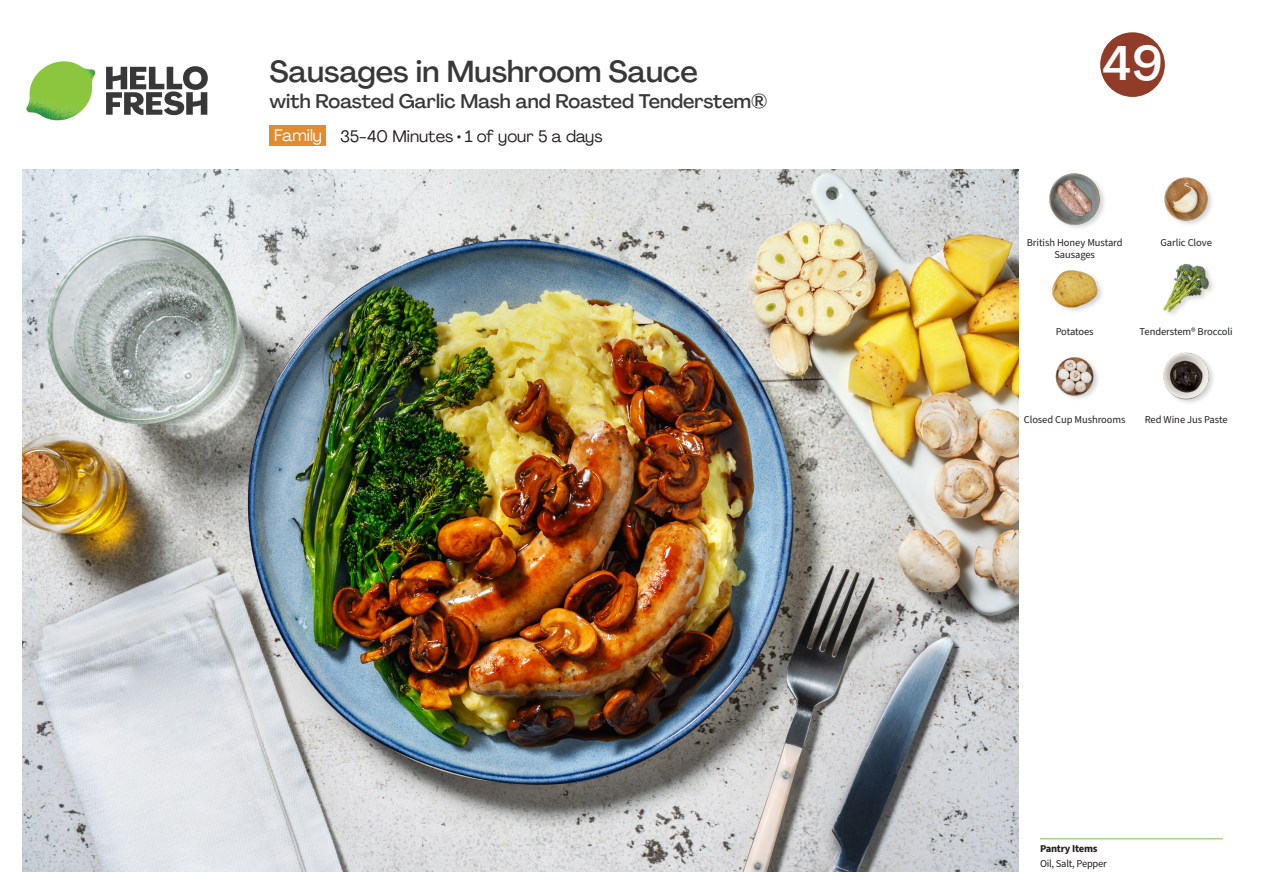
<style>
.page{position:relative;width:1263px;height:893px;background:#fff}
.page>*{position:absolute;margin:0;border:0;box-sizing:border-box;transform-origin:0 0}
.t1{font:500 48px "Agrandir";color:#fff}
._15_Titel_UK{font:500 30px "Agrandir";color:#383839}
._15_Titel_UK-2{font:500 19.5px "Agrandir";color:#383839}
._02_Box_Type{font:16.5px "Agrandir";color:#231f20}
._02_Box_Type-2{font:16.5px "Agrandir";color:#fff}
._18_FRONT_ingredients_UK{font:10.5px/12px "Source Sans Pro";letter-spacing:-.005em;color:#231f20;text-align:center}
._14_Allergene_Text_7pt{font:10.5px "Source Sans Pro";letter-spacing:-.02em;color:#231f20}
._14_Allergene_Text_7pt-2{font:700 10.5px "Source Sans Pro";letter-spacing:-.02em;color:#231f20}
</style>
<div class="page">
<svg style="left:106px;top:66px;width:102px;height:49px"></svg>
<img style="left:26px;top:61px;width:69px;height:59px">
<img style="left:22px;top:170px;width:997px;height:702px">
<hr style="left:1040px;top:838px;width:183px;height:1px;background:#81c340">
<div style="left:270px;top:125px;width:56px;height:21px;background:#e18c31"></div>
<img style="left:1055px;top:357px;width:43px;height:42px">
<img style="left:1163px;top:352px;width:50px;height:51px">
<div style="left:1048px;top:172px;width:59px;height:59px;background:#231f20;opacity:.2"></div>
<img style="left:1049px;top:174px;width:51px;height:50px">
<img style="left:1052px;top:270px;width:50px;height:41px">
<img style="left:1163px;top:263px;width:50px;height:52px">
<img style="left:1164px;top:177px;width:48px;height:48px">
<svg style="left:1100px;top:32px;width:65px;height:65px"></svg>
<p class="_15_Titel_UK" style="left:270px;top:53px;width:430px">Sausages in Mushroom Sauce</p>
<p class="_15_Titel_UK-2" style="left:270px;top:89px;width:499px">with Roasted Garlic Mash and Roasted Tenderstem®</p>
<p class="_02_Box_Type-2" style="left:274px;top:125px;width:49px">Family</p>
<p class="_02_Box_Type" style="left:340px;top:126px;width:264px">35-40 Minutes • 1 of your 5 a days</p>
<p class="t1" style="left:1102px;top:34px;width:62px">49</p>
<p class="_18_FRONT_ingredients_UK" style="left:1027px;top:237px;width:97px">British Honey Mustard<br>Sausages</p>
<p class="_18_FRONT_ingredients_UK" style="left:1160px;top:237px;width:53px">Garlic Clove</p>
<p class="_18_FRONT_ingredients_UK" style="left:1056px;top:325px;width:40px">Potatoes</p>
<p class="_18_FRONT_ingredients_UK" style="left:1140px;top:325px;width:95px">Tenderstem® Broccoli</p>
<p class="_18_FRONT_ingredients_UK" style="left:1024px;top:414px;width:103px">Closed Cup Mushrooms</p>
<p class="_18_FRONT_ingredients_UK" style="left:1145px;top:414px;width:84px">Red Wine Jus Paste</p>
<p class="_14_Allergene_Text_7pt-2" style="left:1040px;top:842px;width:59px">Pantry Items</p>
<p class="_14_Allergene_Text_7pt" style="left:1040px;top:857px;width:68px">Oil, Salt, Pepper</p>
</div>
